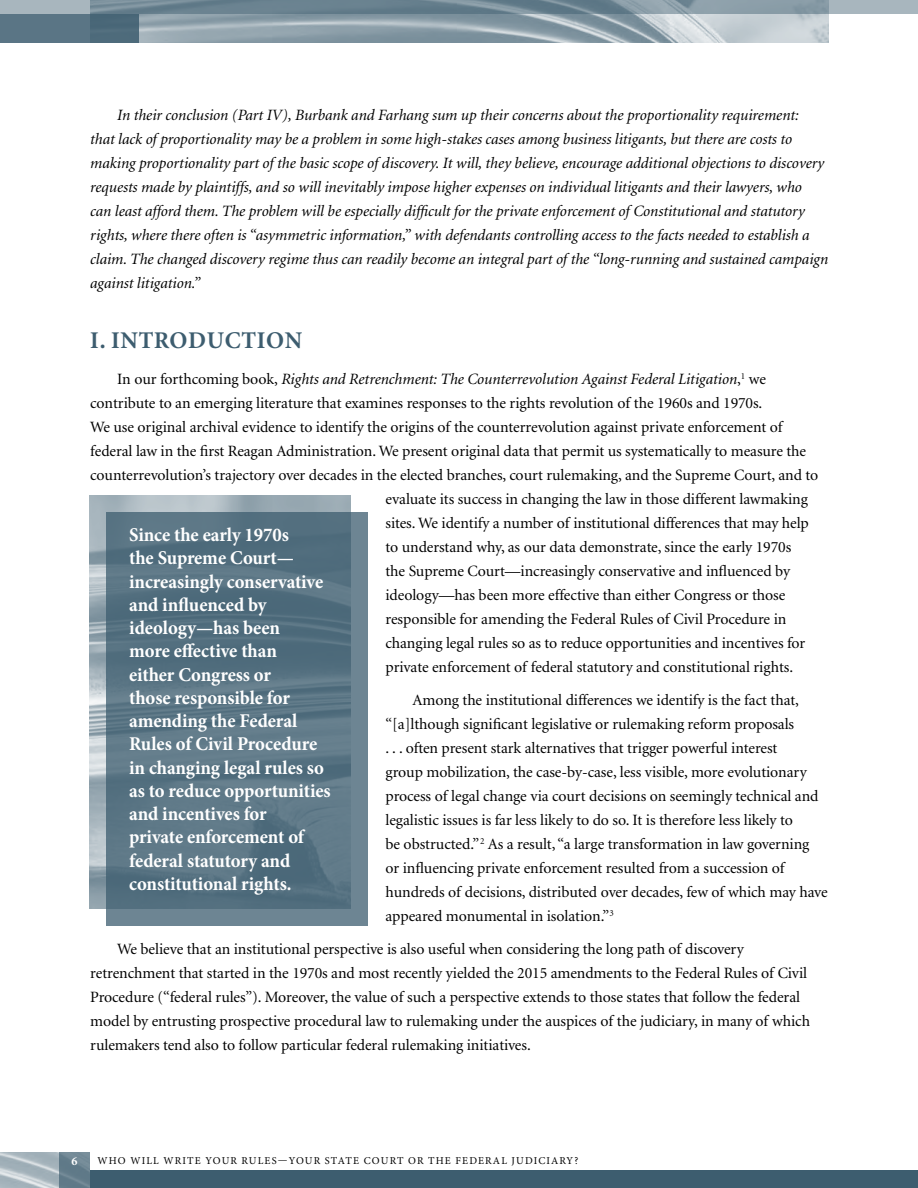
<style>
.page{position:relative;width:918px;height:1188px;background:#fff}
.page>*{position:absolute;margin:0;border:0;box-sizing:border-box;transform-origin:0 0}
.t1{font:700 24px "Minion";letter-spacing:.03em;color:#3d5d6f}
.t2{font:700 19.5px/23.2px "Minion Pro";letter-spacing:-.005em;color:#fff;scale:.96 1}
.t3{font:15.75px/24px "Minion";letter-spacing:-.005em;color:#000}
.t4{font:italic 15.75px/24px "Minion";letter-spacing:-.005em;color:#000}
.t5{font:700 12px "Minion Pro";color:#fff}
.t6{font:10.5px "Minion Pro";letter-spacing:.11em;color:#000}
.s1{font-style:normal}
</style>
<div class="page">
<div style="left:0;top:1170px;width:918px;height:18px;background:#3d5d6f"></div>
<img style="left:139px;top:14px;width:689px;height:29px">
<svg style="left:0;top:0;width:917px;height:14px;background:#7d929e"></svg>
<div style="left:0;top:14px;width:139px;height:29px;background:linear-gradient(to right,#5f7989,#4b6979)"></div>
<svg style="left:917px;top:0;width:1px;height:14px"></svg>
<img style="left:0;top:1152px;width:59px;height:36px">
<svg style="left:59px;top:1152px;width:31px;height:36px"></svg>
<svg style="left:106px;top:512px;width:262px;height:414px;background:#597484"></svg>
<p class="t4" style="left:90px;top:103px;width:740px;text-indent:27px">In their conclusion (Part IV), Burbank and Farhang sum up their concerns about the proportionality requirement:<br>that lack of proportionality may be a problem in some high-stakes cases among business litigants, but there are costs to making proportionality part of the basic scope of discovery. It will, they believe, encourage additional objections to discovery requests made by plaintiffs, and so will inevitably impose higher expenses on individual litigants and their lawyers, who<br>can least afford them. The problem will be especially difficult for the private enforcement of Constitutional and statutory rights, where there often is “asymmetric information,” with defendants controlling access to the facts needed to establish a claim. The changed discovery regime thus can readily become an integral part of the “long-running and sustained campaign against litigation.”</p>
<h1 class="t1" style="left:90px;top:328px;width:214px">I. INTRODUCTION</h1>
<p class="t4" style="left:117px;top:367px;width:650px"><span class="s1">In our forthcoming book,</span> Rights and Retrenchment: The Counterrevolution Against Federal Litigation<span class="s1">,</span><sup>1</sup> <span class="s1">we</span></p>
<p class="t3" style="left:90px;top:391px;width:674px">contribute to an emerging literature that examines responses to the rights revolution of the 1960s and 1970s.</p>
<p class="t3" style="left:90px;top:415px;width:694px">We use original archival evidence to identify the origins of the counterrevolution against private enforcement of</p>
<p class="t3" style="left:90px;top:439px;width:717px">federal law in the first Reagan Administration. We present original data that permit us systematically to measure the</p>
<p class="t3" style="left:90px;top:463px;width:729px">counterrevolution’s trajectory over decades in the elected branches, court rulemaking, and the Supreme Court, and to</p>
<p class="t3" style="left:386px;top:487px;width:424px">evaluate its success in changing the law in those different lawmaking</p>
<p class="t3" style="left:386px;top:511px;width:425px">sites. We identify a number of institutional differences that may help</p>
<p class="t3" style="left:386px;top:535px;width:407px">to understand why, as our data demonstrate, since the early 1970s</p>
<p class="t3" style="left:386px;top:559px;width:406px">the Supreme Court—increasingly conservative and influenced by</p>
<p class="t3" style="left:386px;top:583px;width:401px">ideology—has been more effective than either Congress or those</p>
<p class="t3" style="left:386px;top:607px;width:402px">responsible for amending the Federal Rules of Civil Procedure in</p>
<p class="t3" style="left:386px;top:631px;width:421px">changing legal rules so as to reduce opportunities and incentives for</p>
<p class="t3" style="left:386px;top:655px;width:409px">private enforcement of federal statutory and constitutional rights.</p>
<p class="t3" style="left:385px;top:688px;width:444px;text-indent:27px">Among the institutional differences we identify is the fact that, “[a]lthough significant legislative or rulemaking reform proposals<br>. . . often present stark alternatives that trigger powerful interest<br>group mobilization, the case-by-case, less visible, more evolutionary process of legal change via court decisions on seemingly technical and legalistic issues is far less likely to do so. It is therefore less likely to<br>be obstructed.” <sup>2</sup> As a result, “a large transformation in law governing<br>or influencing private enforcement resulted from a succession of hundreds of decisions, distributed over decades, few of which may have appeared monumental in isolation.”<sup>3</sup></p>
<p class="t3" style="left:90px;top:937px;width:721px;text-indent:27px">We believe that an institutional perspective is also useful when considering the long path of discovery retrenchment that started in the 1970s and most recently yielded the 2015 amendments to the Federal Rules of Civil Procedure (“federal rules”). Moreover, the value of such a perspective extends to those states that follow the federal model by entrusting prospective procedural law to rulemaking under the auspices of the judiciary, in many of which rulemakers tend also to follow particular federal rulemaking initiatives.</p>
<p class="t2" style="left:129px;top:523px;width:212px">Since the early 1970s<br>the Supreme Court— increasingly conservative and influenced by ideology—has been<br>more effective than<br>either Congress or<br>those responsible for amending the Federal<br>Rules of Civil Procedure in changing legal rules so as to reduce opportunities and incentives for<br>private enforcement of federal statutory and constitutional rights.</p>
<p class="t5" style="left:72px;top:1152px;width:7px">6</p>
<p class="t6" style="left:98px;top:1153px;width:482px">WHO WILL WRITE YOUR RULES—YOUR STATE COURT OR THE FEDERAL JUDICIARY?</p>
</div>
